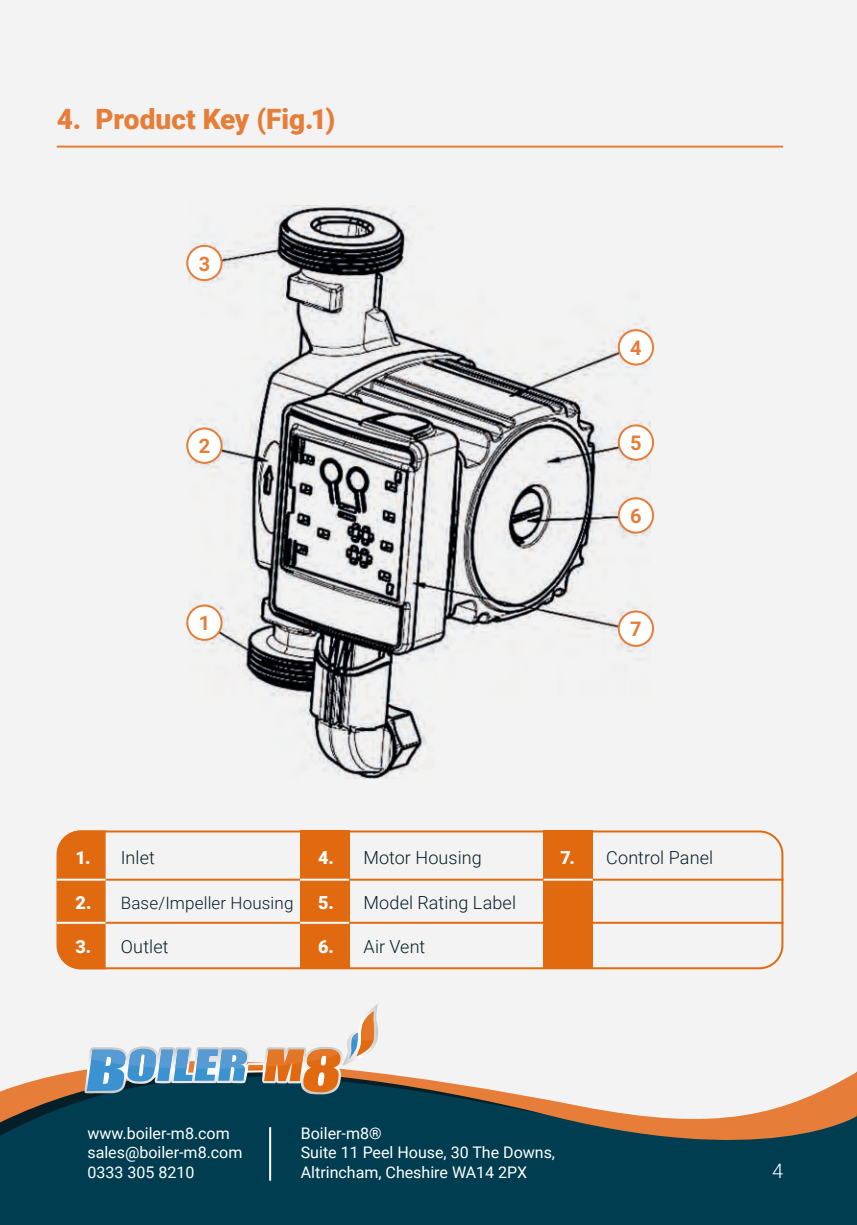
<style>
.page{position:relative;width:857px;height:1225px;background:#fff}
.page>*{position:absolute;margin:0;border:0;box-sizing:border-box;transform-origin:0 0}
.t1{font:900 28px "Roboto";color:#e67d39}
.ToC_Body_copy{font:700 20px "Roboto";color:#e67d39}
.t2{font:300 20px "Roboto";color:#fff}
.t3{font:300 18px "Roboto";letter-spacing:.005em;color:#051f29}
.t4{font:300 17px "Roboto";letter-spacing:.01em;color:#051f29}
.t5{font:16px/19.2px "Roboto";color:#fff}
.s1{font-weight:900;color:#fff}
.s2{font-weight:900;font-size:18px;color:#fff}
</style>
<div class="page">
<div style="left:0;top:0;width:856px;height:1225px;background:#f3f3f3"></div>
<svg style="left:0;top:1070px;width:856px;height:155px;background:#325861"></svg>
<svg style="left:84px;top:1004px;width:295px;height:90px"></svg>
<hr style="left:269px;top:1127px;width:2px;height:53px;background:#fff">
<hr style="left:57px;top:146px;width:725px;height:2px;background:#e67d39">
<div style="left:57px;top:830px;width:726px;height:139px;border:2px solid #e1690f;border-radius:23px"></div>
<svg style="left:56px;top:830px;width:50px;height:139px;background:#e2721e"></svg>
<div style="left:300px;top:830px;width:49px;height:139px;background:#e1690f"></div>
<div style="left:543px;top:830px;width:49px;height:139px;background:#e1690f"></div>
<hr style="left:56px;top:878px;width:727px;height:2px;background:#e1690f">
<hr style="left:56px;top:921px;width:727px;height:2px;background:#e1690f">
<hr style="left:543px;top:878px;width:49px;height:2px;background:#fff">
<hr style="left:300px;top:878px;width:49px;height:2px;background:#fff">
<hr style="left:56px;top:878px;width:50px;height:2px;background:#fff">
<hr style="left:300px;top:921px;width:49px;height:2px;background:#fff">
<hr style="left:56px;top:921px;width:50px;height:2px;background:#fff">
<img style="left:189px;top:205px;width:461px;height:573px">
<div style="left:187px;top:428px;width:34px;height:35px;background:#fff;border-radius:50%"></div>
<div style="left:186px;top:427px;width:36px;height:37px;border:2px solid #e67d39;border-radius:50%"></div>
<div style="left:187px;top:246px;width:34px;height:34px;background:#fff;border-radius:50%"></div>
<div style="left:186px;top:245px;width:36px;height:36px;border:2px solid #e67d39;border-radius:50%"></div>
<div style="left:618px;top:330px;width:34px;height:34px;background:#fff;border-radius:50%"></div>
<div style="left:617px;top:329px;width:36px;height:36px;border:2px solid #e67d39;border-radius:50%"></div>
<div style="left:618px;top:425px;width:34px;height:35px;background:#fff;border-radius:50%"></div>
<div style="left:617px;top:424px;width:36px;height:37px;border:2px solid #e67d39;border-radius:50%"></div>
<div style="left:618px;top:498px;width:34px;height:34px;background:#fff;border-radius:50%"></div>
<div style="left:617px;top:497px;width:36px;height:36px;border:2px solid #e67d39;border-radius:50%"></div>
<div style="left:618px;top:611px;width:34px;height:35px;background:#fff;border-radius:50%"></div>
<div style="left:617px;top:610px;width:36px;height:37px;border:2px solid #e67d39;border-radius:50%"></div>
<div style="left:187px;top:605px;width:34px;height:35px;background:#fff;border-radius:50%"></div>
<div style="left:186px;top:604px;width:36px;height:37px;border:2px solid #e67d39;border-radius:50%"></div>
<p class="t1" style="left:57px;top:99px;width:280px">4. Product Key (Fig.1)</p>
<p class="ToC_Body_copy" style="left:198px;top:249px;width:13px">3</p>
<p class="ToC_Body_copy" style="left:198px;top:432px;width:13px">2</p>
<p class="ToC_Body_copy" style="left:198px;top:609px;width:13px">1</p>
<p class="ToC_Body_copy" style="left:630px;top:334px;width:13px">4</p>
<p class="ToC_Body_copy" style="left:630px;top:429px;width:13px">5</p>
<p class="ToC_Body_copy" style="left:630px;top:502px;width:13px">6</p>
<p class="ToC_Body_copy" style="left:630px;top:615px;width:13px">7</p>
<p class="t3" style="left:75px;top:845px;width:81px"><span class="s1">1.</span> Inlet</p>
<p class="t4" style="left:75px;top:890px;width:219px"><span class="s2">2.</span> Base/Impeller Housing</p>
<p class="t3" style="left:75px;top:934px;width:95px"><span class="s1">3.</span> Outlet</p>
<p class="t3" style="left:318px;top:845px;width:165px"><span class="s1">4.</span> Motor Housing</p>
<p class="t3" style="left:318px;top:889px;width:199px"><span class="s1">5.</span> Model Rating Label</p>
<p class="t3" style="left:318px;top:934px;width:109px"><span class="s1">6.</span> Air Vent</p>
<p class="t3" style="left:560px;top:845px;width:154px"><span class="s1">7.</span> Control Panel</p>
<p class="t5" style="left:87px;top:1123px;width:156px">www.boiler-m8.com sales@boiler-m8.com<br>0333 305 8210</p>
<p class="t5" style="left:300px;top:1123px;width:256px">Boiler-m8®<br>Suite 11 Peel House, 30 The Downs,<br>Altrincham, Cheshire WA14 2PX</p>
<p class="t2" style="left:771px;top:1156px;width:13px">4</p>
</div>
